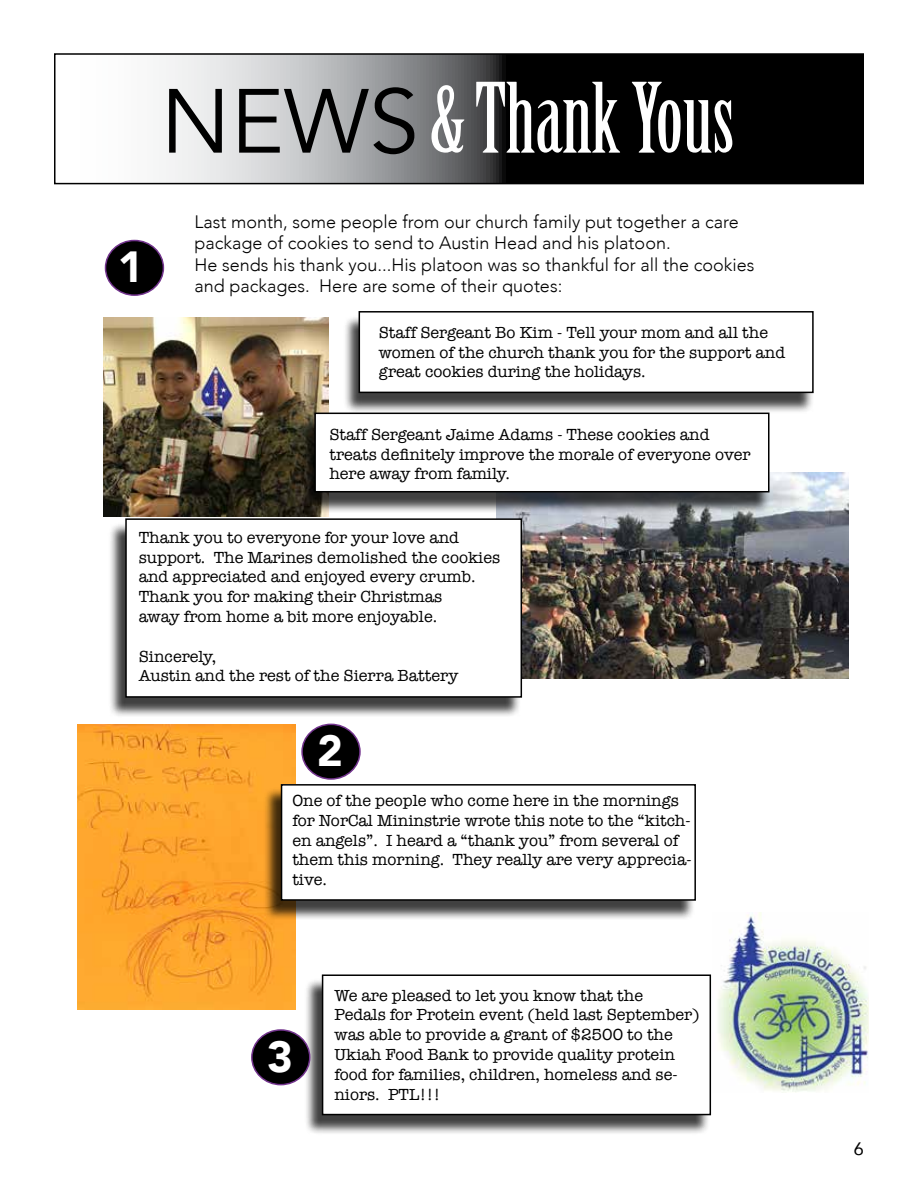
<style>
.page{position:relative;width:918px;height:1188px;background:#fff}
.page>*{position:absolute;margin:0;border:0;box-sizing:border-box;transform-origin:0 0}
.t1{font:94.5px "Birch Std";color:#fff}
.t2{font:900 43.5px "Avenir";color:#fff}
.t3{font:300 18px/21.6px "Avenir";color:#000}
.t4{font:18px "Avenir";color:#000}
.t5{font:16.5px/19.8px "American Typewriter";color:#000}
.s1{font-family:"Avenir";font-size:90px;color:#000}
.s2{font-size:90px}
</style>
<div class="page">
<svg style="left:159px;top:56px;width:702px;height:125px;background:#545556"></svg>
<div style="left:54px;top:53px;width:810px;height:131px;border:2px solid #000"></div>
<img style="left:497px;top:472px;width:352px;height:206px">
<img style="left:104px;top:318px;width:224px;height:198px">
<div style="left:343px;top:316px;width:471px;height:98px;background:#000;opacity:.75"></div>
<div style="left:359px;top:312px;width:454px;height:80px;background:#fff"></div>
<div style="left:359px;top:311px;width:455px;height:82px;border:2px solid #000"></div>
<div style="left:108px;top:522px;width:413px;height:195px;background:#000;opacity:.75"></div>
<div style="left:126px;top:519px;width:395px;height:178px;background:#fff"></div>
<div style="left:125px;top:518px;width:397px;height:180px;border:2px solid #000"></div>
<div style="left:106px;top:241px;width:57px;height:54px;background:#000;border-radius:50%"></div>
<div style="left:105px;top:240px;width:59px;height:56px;border:2px solid #73348e;border-radius:50%"></div>
<div style="left:299px;top:417px;width:471px;height:96px;background:#000;opacity:.75"></div>
<div style="left:315px;top:413px;width:454px;height:79px;background:#fff"></div>
<div style="left:314px;top:413px;width:456px;height:79px;border:2px solid #000"></div>
<img style="left:78px;top:725px;width:218px;height:285px">
<div style="left:263px;top:788px;width:432px;height:132px;background:#000;opacity:.75"></div>
<div style="left:282px;top:785px;width:413px;height:115px;background:#fff"></div>
<div style="left:281px;top:784px;width:415px;height:117px;border:2px solid #000"></div>
<div style="left:302px;top:724px;width:58px;height:55px;background:#000;border-radius:50%"></div>
<div style="left:301px;top:724px;width:60px;height:56px;border:2px solid #73348e;border-radius:50%"></div>
<img style="left:718px;top:913px;width:151px;height:179px">
<div style="left:304px;top:978px;width:406px;height:157px;background:#000;opacity:.75"></div>
<div style="left:323px;top:975px;width:387px;height:140px;background:#fff"></div>
<div style="left:322px;top:974px;width:389px;height:141px;border:2px solid #000"></div>
<div style="left:252px;top:1030px;width:58px;height:55px;background:#000;border-radius:50%"></div>
<div style="left:251px;top:1029px;width:59px;height:56px;border:2px solid #73348e;border-radius:50%"></div>
<h2 class="t2" style="left:118px;top:230px;width:27px">1</h2>
<h1 class="t1" style="left:161px;top:65px;width:576px"><span class="s1">NEWS</span><span class="s2">&amp;</span> Thank Yous</h1>
<p class="t3" style="left:194px;top:211px;width:562px">Last month, some people from our church family put together a care package of cookies to send to Austin Head and his platoon.<br>He sends his thank you...His platoon was so thankful for all the cookies and packages. Here are some of their quotes:</p>
<p class="t5" style="left:379px;top:322px;width:408px">Staff Sergeant Bo Kim - Tell your mom and all the women of the church thank you for the support and great cookies during the holidays.</p>
<p class="t5" style="left:329px;top:424px;width:423px">Staff Sergeant Jaime Adams - These cookies and treats definitely improve the morale of everyone over here away from family.</p>
<p class="t5" style="left:139px;top:527px;width:363px">Thank you to everyone for your love and support. The Marines demolished the cookies and appreciated and enjoyed every crumb.<br>Thank you for making their Christmas<br>away from home a bit more enjoyable.</p>
<p class="t5" style="left:139px;top:646px;width:321px">Sincerely,<br>Austin and the rest of the Sierra Battery</p>
<h2 class="t2" style="left:317px;top:714px;width:27px">2</h2>
<p class="t5" style="left:292px;top:790px;width:401px">One of the people who come here in the mornings for NorCal Mininstrie wrote this note to the “kitch&shy;en angels”. I heard a “thank you” from several of them this morning. They really are very apprecia&shy;tive.</p>
<h2 class="t2" style="left:267px;top:1019px;width:27px">3</h2>
<p class="t5" style="left:334px;top:985px;width:367px">We are pleased to let you know that the<br>Pedals for Protein event (held last September) was able to provide a grant of $2500 to the Ukiah Food Bank to provide quality protein food for families, children, homeless and se&shy;niors. PTL!!!</p>
<p class="t4" style="left:854px;top:1134px;width:12px">6</p>
</div>
